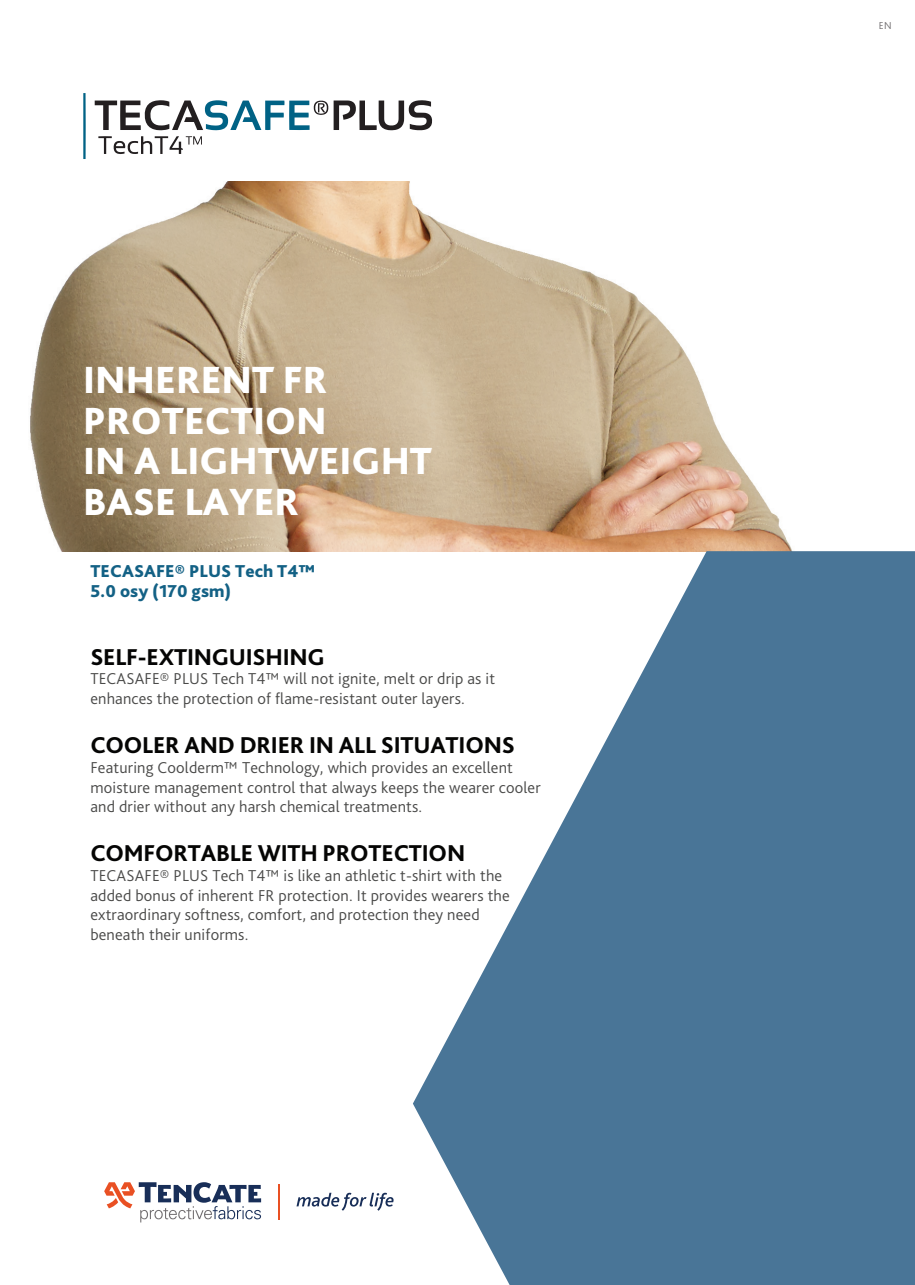
<style>
.page{position:relative;width:915px;height:1285px;background:#fff}
.page>*{position:absolute;margin:0;border:0;box-sizing:border-box;transform-origin:0 0}
.t1{font:800 39.6px/40.5px "Bliss Pro";color:#fff}
.t2{font:800 24px "Bliss Pro";letter-spacing:-.01em;color:#050504}
.t3{font:800 18px/19.5px "Bliss Pro";letter-spacing:.005em;color:#136185}
.t4{font:300 16.5px/19.8px "Bliss Pro";letter-spacing:.01em;color:#4a4a49}
.t5{font:300 10.5px "Bliss Pro";color:#6f6c6e}
</style>
<div class="page">
<img style="left:30px;top:181px;width:762px;height:370px">
<svg style="left:296px;top:1192px;width:97px;height:18px"></svg>
<svg style="left:104px;top:1182px;width:157px;height:40px"></svg>
<hr style="left:278px;top:1184px;width:1px;height:35px;background:#e95023">
<svg style="left:412px;top:551px;width:502px;height:733px;fill:#497597"></svg>
<svg style="left:83px;top:93px;width:3px;height:66px"></svg>
<svg style="left:95px;top:100px;width:337px;height:30px"></svg>
<svg style="left:98px;top:136px;width:104px;height:18px"></svg>
<h1 class="t1" style="left:83px;top:358px;width:350px">INHERENT FR<br>PROTECTION<br>IN A LIGHTWEIGHT<br>BASE LAYER</h1>
<p class="t3" style="left:90px;top:561px;width:226px">TECASAFE® PLUS Tech T4™<br>5.0 osy (170 gsm)</p>
<h2 class="t2" style="left:90px;top:641px;width:236px">SELF-EXTINGUISHING</h2>
<p class="t4" style="left:90px;top:668px;width:406px">TECASAFE® PLUS Tech T4™ will not ignite, melt or drip as it enhances the protection of flame-resistant outer layers.</p>
<h2 class="t2" style="left:90px;top:729px;width:426px">COOLER AND DRIER IN ALL SITUATIONS</h2>
<p class="t4" style="left:90px;top:756px;width:451px">Featuring Coolderm™ Technology, which provides an excellent moisture management control that always keeps the wearer cooler and drier without any harsh chemical treatments.</p>
<h2 class="t2" style="left:90px;top:837px;width:376px">COMFORTABLE WITH PROTECTION</h2>
<p class="t4" style="left:90px;top:864px;width:421px">TECASAFE® PLUS Tech T4™ is like an athletic t-shirt with the added bonus of inherent FR protection. It provides wearers the extraordinary softness, comfort, and protection they need beneath their uniforms.</p>
<p class="t5" style="left:878px;top:19px;width:14px">EN</p>
</div>
